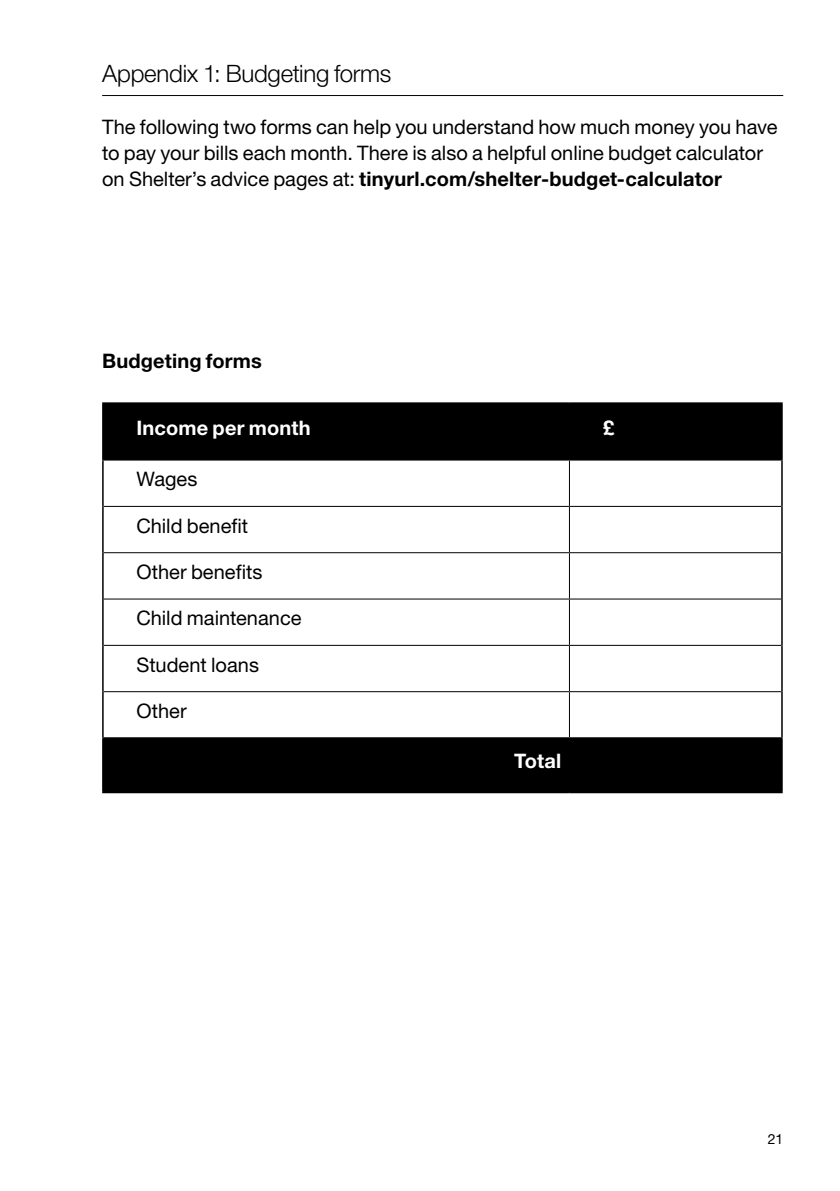
<style>
.page{position:relative;width:840px;height:1191px;background:#fff}
.page>*{position:absolute;margin:0;border:0;box-sizing:border-box;transform-origin:0 0}
.t1{font:300 24px "Helvetica Neue LT Pro";letter-spacing:-.01em;color:#000}
.t2{font:20px/26px "Helvetica Neue LT Pro";color:#000}
.t3{font:700 20px "Helvetica Neue LT Pro";letter-spacing:.01em;color:#fff}
.t4{font:700 20px "Helvetica Neue LT Pro";letter-spacing:.01em;color:#000}
.t5{font:14px "Helvetica Neue LT Pro";color:#000}
.s1{font-weight:700}
</style>
<div class="page">
<div style="left:104px;top:404px;width:676px;height:55px;background:#000"></div>
<div style="left:104px;top:738px;width:676px;height:53px;background:#000"></div>
<hr style="left:568px;top:404px;width:2px;height:55px;background:#000">
<hr style="left:568px;top:460px;width:1px;height:46px;background:#000">
<hr style="left:104px;top:506px;width:465px;height:1px;background:#000">
<hr style="left:569px;top:506px;width:211px;height:1px;background:#000">
<hr style="left:568px;top:507px;width:1px;height:45px;background:#000">
<hr style="left:104px;top:552px;width:465px;height:1px;background:#000">
<hr style="left:569px;top:552px;width:211px;height:1px;background:#000">
<hr style="left:568px;top:553px;width:1px;height:45px;background:#000">
<hr style="left:104px;top:598px;width:465px;height:1px;background:#000">
<hr style="left:569px;top:598px;width:211px;height:1px;background:#000">
<hr style="left:568px;top:599px;width:1px;height:46px;background:#000">
<hr style="left:104px;top:645px;width:465px;height:1px;background:#000">
<hr style="left:569px;top:645px;width:211px;height:1px;background:#000">
<hr style="left:568px;top:646px;width:1px;height:45px;background:#000">
<hr style="left:104px;top:691px;width:465px;height:1px;background:#000">
<hr style="left:569px;top:691px;width:211px;height:1px;background:#000">
<hr style="left:568px;top:692px;width:1px;height:45px;background:#000">
<hr style="left:568px;top:738px;width:1px;height:53px;background:#000">
<hr style="left:102px;top:737px;width:467px;height:1px;background:#000">
<hr style="left:569px;top:737px;width:213px;height:1px;background:#000">
<hr style="left:102px;top:460px;width:2px;height:46px;background:#000">
<hr style="left:780px;top:460px;width:2px;height:46px;background:#000">
<hr style="left:102px;top:506px;width:2px;height:47px;background:#000">
<hr style="left:780px;top:506px;width:2px;height:47px;background:#000">
<hr style="left:102px;top:553px;width:2px;height:46px;background:#000">
<hr style="left:780px;top:553px;width:2px;height:46px;background:#000">
<hr style="left:102px;top:599px;width:2px;height:46px;background:#000">
<hr style="left:780px;top:599px;width:2px;height:46px;background:#000">
<hr style="left:102px;top:645px;width:2px;height:46px;background:#000">
<hr style="left:780px;top:645px;width:2px;height:46px;background:#000">
<hr style="left:102px;top:691px;width:2px;height:46px;background:#000">
<hr style="left:780px;top:691px;width:2px;height:46px;background:#000">
<hr style="left:102px;top:738px;width:2px;height:53px;background:#000">
<hr style="left:780px;top:738px;width:2px;height:53px;background:#000">
<hr style="left:102px;top:791px;width:467px;height:2px;background:#000">
<hr style="left:569px;top:791px;width:213px;height:2px;background:#000">
<hr style="left:102px;top:402px;width:467px;height:2px;background:#000">
<hr style="left:102px;top:404px;width:2px;height:55px;background:#000">
<hr style="left:569px;top:402px;width:213px;height:2px;background:#000">
<hr style="left:780px;top:404px;width:2px;height:55px;background:#000">
<hr style="left:102px;top:459px;width:467px;height:1px;background:#000">
<hr style="left:569px;top:459px;width:213px;height:1px;background:#000">
<hr style="left:102px;top:95px;width:680px;height:1px;background:#000">
<p class="t1" style="left:102px;top:59px;width:291px">Appendix 1: Budgeting forms</p>
<p class="t2" style="left:102px;top:114px;width:676px">The following two forms can help you understand how much money you have to pay your bills each month. There is also a helpful online budget calculator on Shelter’s advice pages at: <span class="s1">tinyurl.com/shelter-budget-calculator</span></p>
<p class="t4" style="left:102px;top:348px;width:161px">Budgeting forms</p>
<p class="t3" style="left:136px;top:415px;width:176px">Income per month</p>
<p class="t3" style="left:602px;top:415px;width:13px">£</p>
<p class="t2" style="left:136px;top:465px;width:63px">Wages</p>
<p class="t2" style="left:136px;top:512px;width:113px">Child benefit</p>
<p class="t2" style="left:136px;top:558px;width:127px">Other benefits</p>
<p class="t2" style="left:136px;top:605px;width:166px">Child maintenance</p>
<p class="t2" style="left:136px;top:651px;width:124px">Student loans</p>
<p class="t2" style="left:136px;top:697px;width:52px">Other</p>
<p class="t3" style="left:514px;top:748px;width:49px">Total</p>
<p class="t5" style="left:767px;top:1130px;width:17px">21</p>
</div>
